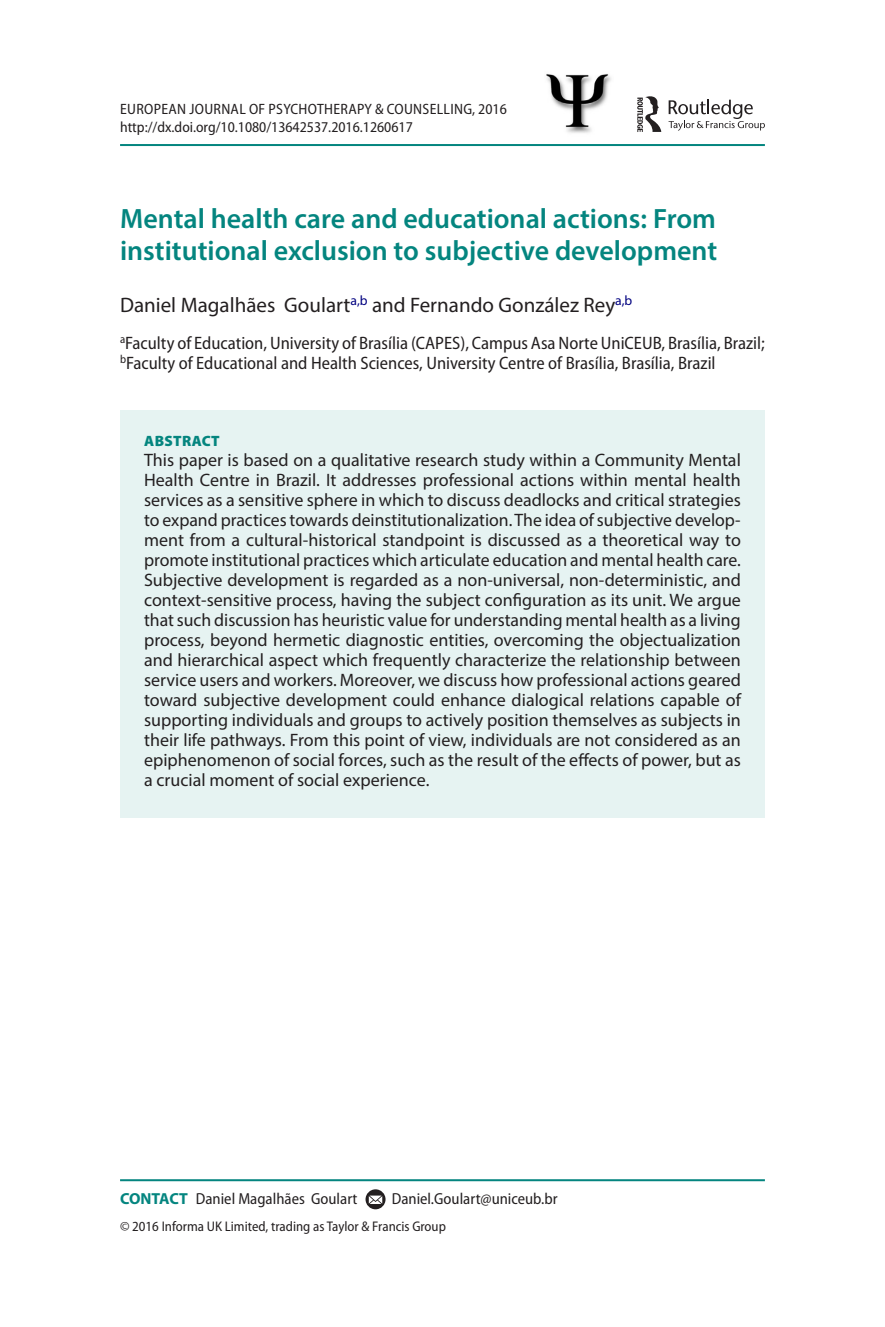
<style>
.page{position:relative;width:885px;height:1327px;background:#fff}
.page>*{position:absolute;margin:0;border:0;box-sizing:border-box;transform-origin:0 0}
.t1{font:600 28px/32px "Myriad Pro";color:#04857f}
.t2{font:21px "Myriad Pro";color:#231f20}
.t3{font:18px/20px "Myriad Pro";color:#231f20;text-align:justify}
.t4{font:semi-condensed 18px/20px "Myriad Pro";color:#231f20}
.t5{font:semi-condensed 16px "Myriad Pro";color:#231f20}
.t6{font:semi-condensed 15px/18px "Myriad Pro";letter-spacing:.015em;color:#231f20}
.t7{font:900 15px "Myriad Pro";letter-spacing:.02em;color:#04857f}
.t8{font:semi-condensed 14px "Myriad Pro";color:#231f20}
.s1{font-weight:700;font-stretch:normal;color:#04857f}
</style>
<div class="page">
<hr style="left:120px;top:144px;width:644px;height:2px;background:#04857f">
<div style="left:120px;top:410px;width:644px;height:400px;background:#e6f3f2"></div>
<div style="left:120px;top:750px;width:644px;height:67px;background:#e6f3f2"></div>
<hr style="left:120px;top:1179px;width:644px;height:2px;background:#04857f">
<svg style="left:365px;top:1189px;width:20px;height:20px"></svg>
<svg style="left:369px;top:1195px;width:13px;height:9px"></svg>
<svg style="left:668px;top:100px;width:96px;height:30px"></svg>
<svg style="left:637px;top:96px;width:24px;height:36px"></svg>
<img style="left:546px;top:74px;width:65px;height:59px">
<p class="t6" style="left:120px;top:100px;width:388px">European Journal of Psychotherapy &amp; Counselling, 2016 http://dx.doi.org/10.1080/13642537.2016.1260617</p>
<h1 class="t1" style="left:120px;top:202px;width:598px">Mental health care and educational actions: From institutional exclusion to subjective development</h1>
<p class="t2" style="left:120px;top:292px;width:514px">Daniel Magalhães Goulart<sup>a,b</sup> and Fernando González Rey<sup>a,b</sup></p>
<p class="t4" style="left:120px;top:334px;width:646px"><sup>a</sup>Faculty of Education, University of Brasília (CAPES), Campus Asa Norte UniCEUB, Brasília, Brazil; <sup>b</sup>Faculty of Educational and Health Sciences, University Centre of Brasília, Brasília, Brazil</p>
<p class="t7" style="left:144px;top:432px;width:77px">ABSTRACT</p>
<p class="t3" style="left:144px;top:450px;width:598px">This paper is based on a qualitative research study within a Community Mental Health Centre in Brazil. It addresses professional actions within mental health services as a sensitive sphere in which to discuss deadlocks and critical strategies to expand practices towards deinstitutionalization. The idea of subjective develop&shy;ment from a cultural-historical standpoint is discussed as a theoretical way to promote institutional practices which articulate education and mental health care.<br>Subjective development is regarded as a non-universal, non-deterministic, and context-sensitive process, having the subject configuration as its unit. We argue that such discussion has heuristic value for understanding mental health as a living process, beyond hermetic diagnostic entities, overcoming the objectualization and hierarchical aspect which frequently characterize the relationship between service users and workers. Moreover, we discuss how professional actions geared toward subjective development could enhance dialogical relations capable of supporting individuals and groups to actively position themselves as subjects in their life pathways. From this point of view, individuals are not considered as an epiphenomenon of social forces, such as the result of the effects of power, but as a crucial moment of social experience.</p>
<p class="t5" style="left:120px;top:1190px;width:239px"><span class="s1">CONTACT</span> Daniel Magalhães Goulart</p>
<p class="t5" style="left:392px;top:1190px;width:167px">Daniel.Goulart@uniceub.br</p>
<p class="t8" style="left:120px;top:1218px;width:327px">© 2016 Informa UK Limited, trading as Taylor &amp; Francis Group</p>
</div>
